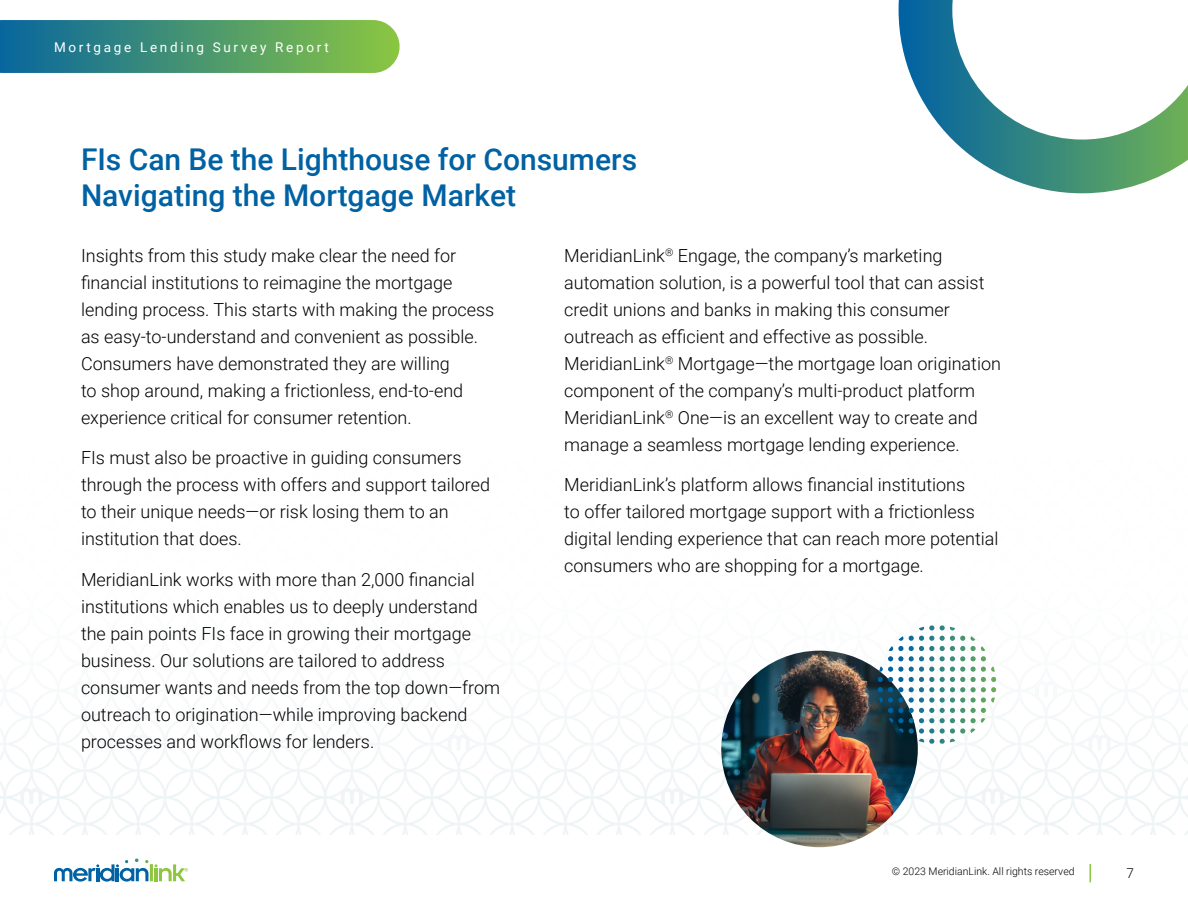
<style>
.page{position:relative;width:1188px;height:918px;background:#fff}
.page>*{position:absolute;margin:0;border:0;box-sizing:border-box;transform-origin:0 0}
.t1{font:500 30px/36px "Roboto";color:#0061a3}
.t2{font:300 18px/27px "Roboto";color:#000}
.t3{font:13.5px "Roboto";letter-spacing:.2em;color:#fff}
.t4{font:300 13.5px "Roboto";color:#000}
.t5{font:300 10.5px "Roboto";color:#000}
</style>
<div class="page">
<svg style="left:0;top:652px;width:1188px;height:183px"></svg>
<img style="left:0;top:798px;width:1188px;height:25px">
<img style="left:801px;top:625px;width:387px;height:85px">
<svg style="left:0;top:20px;width:400px;height:53px;background:#4a9671"></svg>
<svg style="left:154px;top:864px;width:34px;height:17px"></svg>
<hr style="left:150px;top:864px;width:3px;height:17px;background:#8ec640">
<svg style="left:54px;top:859px;width:94px;height:23px"></svg>
<svg style="left:1089px;top:864px;width:2px;height:18px"></svg>
<img style="left:721px;top:651px;width:197px;height:196px;border-radius:98px">
<svg style="left:940px;top:626px;width:25px;height:35px"></svg>
<svg style="left:971px;top:636px;width:21px;height:25px"></svg>
<svg style="left:971px;top:667px;width:25px;height:66px"></svg>
<svg style="left:940px;top:667px;width:25px;height:77px"></svg>
<svg style="left:881px;top:636px;width:22px;height:25px"></svg>
<svg style="left:909px;top:626px;width:25px;height:35px"></svg>
<svg style="left:878px;top:667px;width:25px;height:66px;background:#345c70"></svg>
<svg style="left:909px;top:667px;width:25px;height:77px"></svg>
<svg style="left:899px;top:0;width:289px;height:193px"></svg>
<p class="t3" style="left:54px;top:38px;width:276px">Mortgage Lending Survey Report</p>
<h1 class="t1" style="left:81px;top:140px;width:558px">FIs Can Be the Lighthouse for Consumers<br>Navigating the Mortgage Market</h1>
<p class="t2" style="left:81px;top:241px;width:415px">Insights from this study make clear the need for financial institutions to reimagine the mortgage lending process. This starts with making the process as easy-to-understand and convenient as possible.<br>Consumers have demonstrated they are willing<br>to shop around, making a frictionless, end-to-end experience critical for consumer retention.</p>
<p class="t2" style="left:81px;top:444px;width:411px">FIs must also be proactive in guiding consumers through the process with offers and support tailored to their unique needs—or risk losing them to an institution that does.</p>
<p class="t2" style="left:81px;top:565px;width:421px">MeridianLink works with more than 2,000 financial institutions which enables us to deeply understand the pain points FIs face in growing their mortgage business. Our solutions are tailored to address consumer wants and needs from the top down—from outreach to origination—while improving backend processes and workflows for lenders.</p>
<p class="t2" style="left:564px;top:241px;width:438px">MeridianLink<sup>®</sup> Engage, the company’s marketing automation solution, is a powerful tool that can assist credit unions and banks in making this consumer outreach as efficient and effective as possible.<br>MeridianLink<sup>®</sup> Mortgage—the mortgage loan origination component of the company’s multi-product platform MeridianLink<sup>®</sup> One—is an excellent way to create and manage a seamless mortgage lending experience.</p>
<p class="t2" style="left:564px;top:471px;width:436px">MeridianLink’s platform allows financial institutions<br>to offer tailored mortgage support with a frictionless digital lending experience that can reach more potential consumers who are shopping for a mortgage.</p>
<p class="t5" style="left:892px;top:864px;width:184px">© 2023 MeridianLink. All rights reserved</p>
<p class="t4" style="left:1127px;top:864px;width:9px">7</p>
</div>
